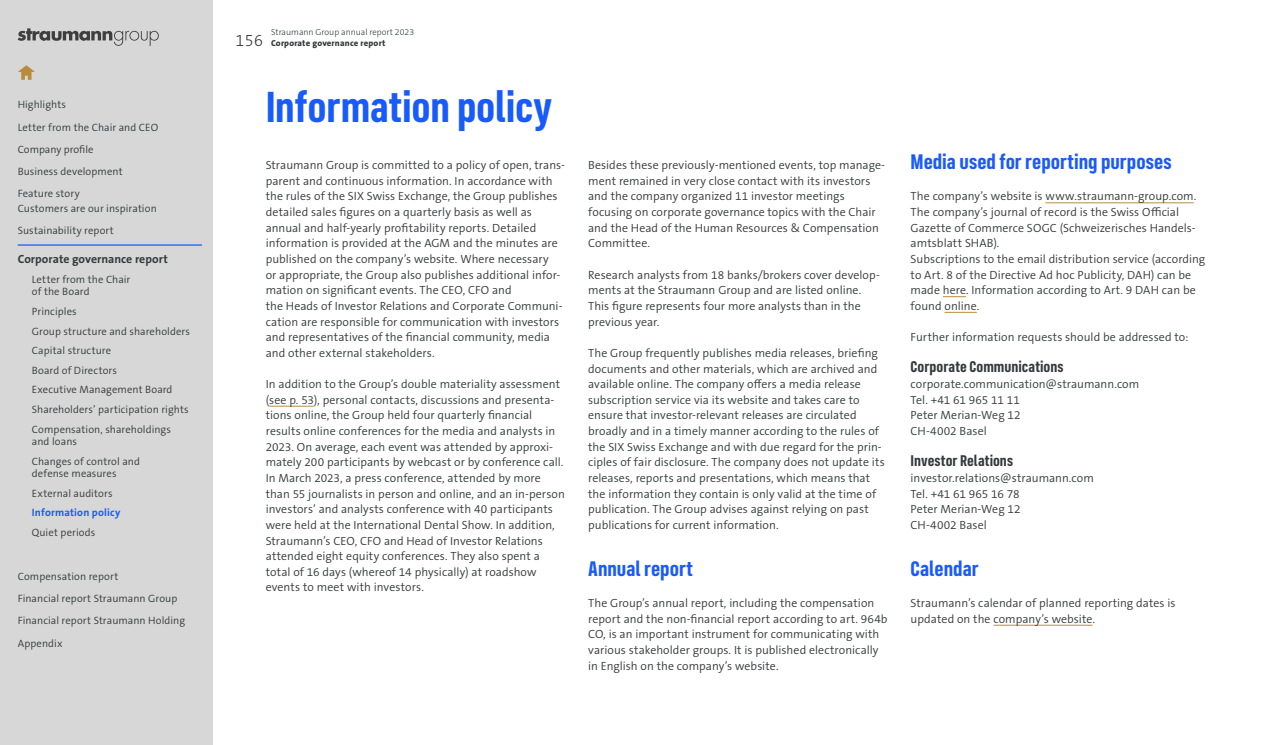
<style>
.page{position:relative;width:1265px;height:745px;background:#fff}
.page>*{position:absolute;margin:0;border:0;box-sizing:border-box;transform-origin:0 0}
.t1{font:700 43.75px "FS Industrie Cd";letter-spacing:-.005em;color:#195afa}
.t2{font:700 21.25px "FS Industrie Cd";color:#195afa}
.t3{font:700 15.62px "FS Industrie Cd";color:#36393a}
.t4{font:300 11.88px/15.6px "The Sans B W4";letter-spacing:.005em;color:#36393a}
.t5{font:700 11.88px "The Sans B W7";letter-spacing:.005em;color:#36393a}
.t6{font:300 10.62px/22.1px "The Sans B W4";letter-spacing:.01em;color:#36393a}
.t7{font:700 10.62px "The Sans B W7";letter-spacing:.015em;color:#195afa}
.t8{font:300 8.75px "The Sans B W3";color:#36393a}
.t9{font:800 8.75px "The Sans B W8";letter-spacing:.02em;color:#36393a}
.s1{font-family:"The Sans B W3";font-weight:300;font-size:16.25px}
</style>
<div class="page">
<div style="left:0;top:0;width:213px;height:744px;background:#d7d7d7"></div>
<svg style="left:18px;top:28px;width:141px;height:18px"></svg>
<svg style="left:18px;top:65px;width:17px;height:15px"></svg>
<hr style="left:18px;top:244px;width:184px;height:1px;background:#195afa">
<p class="t6" style="left:18px;top:94px;width:142px">Highlights<br>Letter from the Chair and CEO<br>Company profile<br>Business development<br>Feature story</p>
<p class="t6" style="left:18px;top:197px;width:141px">Customers are our inspiration<br>Sustainability report</p>
<p class="t5" style="left:18px;top:251px;width:152px">Corporate governance report</p>
<p class="t6" style="left:32px;top:273px;width:100px;line-height:12.5px">Letter from the Chair of the Board</p>
<p class="t6" style="left:32px;top:301px;width:160px;line-height:19.6px">Principles<br>Group structure and shareholders<br>Capital structure<br>Board of Directors<br>Executive Management Board<br>Shareholders’ participation rights<br>Compensation, shareholdings</p>
<p class="t6" style="left:32px;top:431px;width:110px;line-height:19.6px">and loans<br>Changes of control and</p>
<p class="t6" style="left:32px;top:463px;width:86px;line-height:19.6px">defense measures<br>External auditors</p>
<p class="t7" style="left:32px;top:505px;width:90px">Information policy</p>
<p class="t6" style="left:32px;top:521px;width:65px">Quiet periods</p>
<p class="t6" style="left:18px;top:565px;width:169px">Compensation report<br>Financial report Straumann Group<br>Financial report Straumann Holding<br>Appendix</p>
<p class="t8" style="left:271px;top:26px;width:145px">Straumann Group annual report 2023</p>
<p class="t9" style="left:236px;top:37px;width:151px"><span class="s1">156</span> Corporate governance report</p>
<h1 class="t1" style="left:266px;top:80px;width:288px">Information policy</h1>
<p class="t4" style="left:266px;top:157px;width:301px">Straumann Group is committed to a policy of open, trans&shy;parent and continuous information. In accordance with the rules of the SIX Swiss Exchange, the Group publishes detailed sales figures on a quarterly basis as well as annual and half-yearly profitability reports. Detailed information is provided at the AGM and the minutes are published on the company’s website. Where necessary<br>or appropriate, the Group also publishes additional infor&shy;mation on significant events. The CEO, CFO and<br>the Heads of Investor Relations and Corporate Communi&shy;cation are responsible for communication with investors and representatives of the financial community, media and other external stakeholders.</p>
<p class="t4" style="left:266px;top:376px;width:301px">In addition to the Group’s double materiality assessment (see p. 53), personal contacts, discussions and presenta&shy;tions online, the Group held four quarterly financial results online conferences for the media and analysts in 2023. On average, each event was attended by approxi&shy;mately 200 participants by webcast or by conference call.<br>In March 2023, a press conference, attended by more than 55 journalists in person and online, and an in-person investors’ and analysts conference with 40 participants were held at the International Dental Show. In addition, Straumann’s CEO, CFO and Head of Investor Relations attended eight equity conferences. They also spent a total of 16 days (whereof 14 physically) at roadshow events to meet with investors.</p>
<p class="t4" style="left:588px;top:157px;width:298px">Besides these previously-mentioned events, top manage&shy;ment remained in very close contact with its investors and the company organized 11 investor meetings focusing on corporate governance topics with the Chair and the Head of the Human Resources &amp; Compensation Committee.</p>
<p class="t4" style="left:588px;top:267px;width:293px">Research analysts from 18 banks/brokers cover develop&shy;ments at the Straumann Group and are listed online.<br>This figure represents four more analysts than in the previous year.</p>
<p class="t4" style="left:588px;top:345px;width:298px">The Group frequently publishes media releases, briefing documents and other materials, which are archived and available online. The company offers a media release subscription service via its website and takes care to ensure that investor-relevant releases are circulated broadly and in a timely manner according to the rules of the SIX Swiss Exchange and with due regard for the prin&shy;ciples of fair disclosure. The company does not update its releases, reports and presentations, which means that the information they contain is only valid at the time of publication. The Group advises against relying on past publications for current information.</p>
<h2 class="t2" style="left:588px;top:555px;width:106px">Annual report</h2>
<p class="t4" style="left:588px;top:595px;width:301px">The Group’s annual report, including the compensation report and the non-financial report according to art. 964b CO, is an important instrument for communicating with various stakeholder groups. It is published electronically in English on the company’s website.</p>
<h2 class="t2" style="left:911px;top:148px;width:262px">Media used for reporting purposes</h2>
<p class="t4" style="left:911px;top:188px;width:296px">The company’s website is www.straumann-group.com.<br>The company’s journal of record is the Swiss Official Gazette of Commerce SOGC (Schweizerisches Handels&shy;amtsblatt SHAB).<br>Subscriptions to the email distribution service (according to Art. 8 of the Directive Ad hoc Publicity, DAH) can be made here. Information according to Art. 9 DAH can be found online.</p>
<p class="t4" style="left:911px;top:329px;width:279px">Further information requests should be addressed to:</p>
<h3 class="t3" style="left:911px;top:357px;width:154px">Corporate Communications</h3>
<p class="t4" style="left:911px;top:376px;width:230px">corporate.communication@straumann.com<br>Tel. +41 61 965 11 11<br>Peter Merian-Weg 12<br>CH-4002 Basel</p>
<h3 class="t3" style="left:911px;top:451px;width:104px">Investor Relations</h3>
<p class="t4" style="left:911px;top:470px;width:185px">investor.relations@straumann.com<br>Tel. +41 61 965 16 78<br>Peter Merian-Weg 12<br>CH-4002 Basel</p>
<h2 class="t2" style="left:911px;top:555px;width:69px">Calendar</h2>
<p class="t4" style="left:911px;top:595px;width:266px">Straumann’s calendar of planned reporting dates is updated on the company’s website.</p>
</div>
